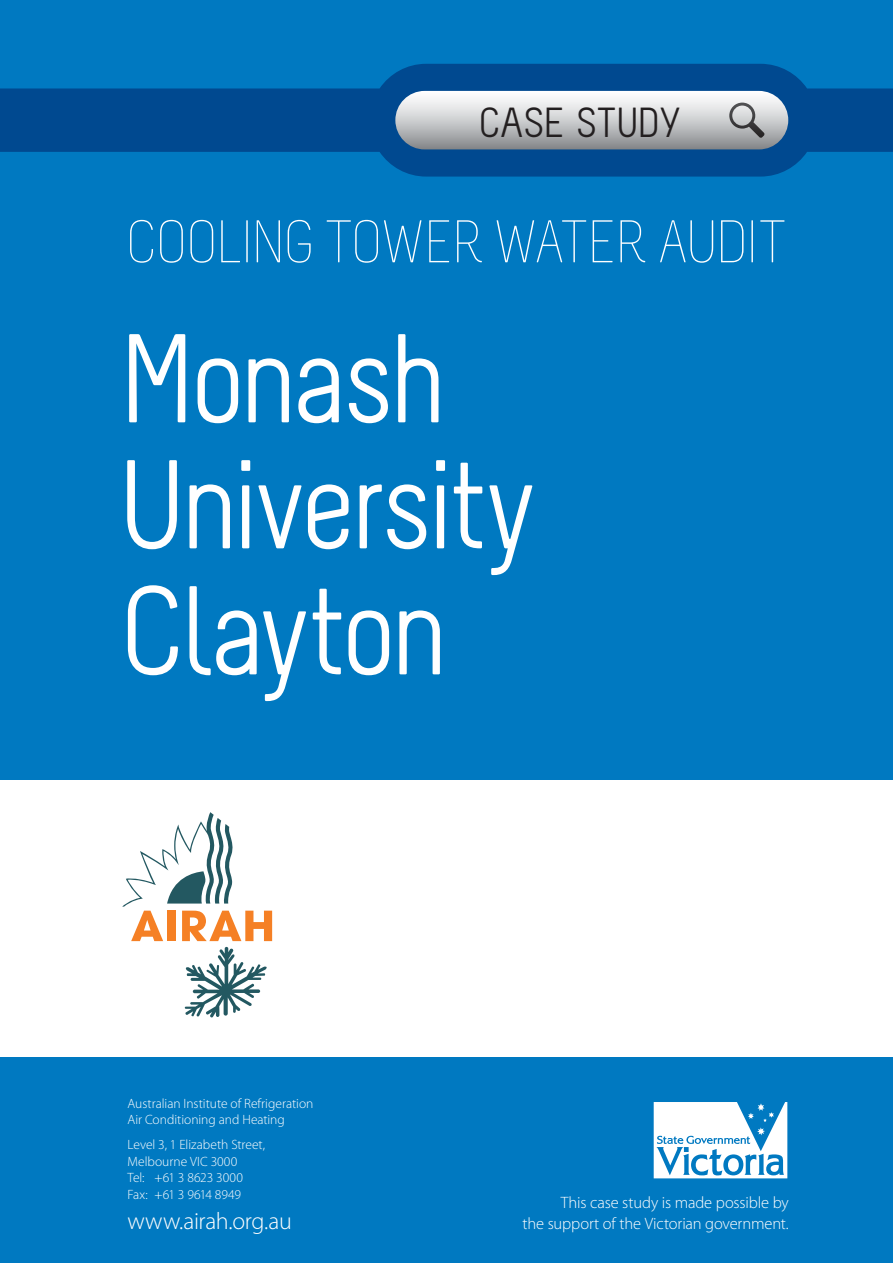
<style>
.page{position:relative;width:893px;height:1263px;background:#0079c1}
.page>*{position:absolute;margin:0;border:0;box-sizing:border-box;transform-origin:0 0}
.t1{font:126px/126px "Melbourne";letter-spacing:-.04em;color:#fff}
.t2{font:300 60px "Melbourne";letter-spacing:-.035em;color:#fff}
.t3{font:42px "Melbourne";letter-spacing:-.015em;color:#231f20}
.t4{font:300 24px "Myriad Pro";letter-spacing:-.02em;color:#fff}
.t5{font:300 16.5px/21px "Myriad Pro";letter-spacing:-.005em;color:#fff;text-align:right}
.t6{font:300 13.5px/16.5px "Myriad Pro";color:#fff}
</style>
<div class="page">
<svg style="left:0;top:64px;width:893px;height:113px;fill:#004990"></svg>
<div style="left:395px;top:91px;width:393px;height:58px;background:linear-gradient(to bottom,#fff,#8c8f92);border-radius:29px"></div>
<svg style="left:729px;top:103px;width:36px;height:35px"></svg>
<div style="left:0;top:780px;width:893px;height:277px;background:#fff"></div>
<svg style="left:185px;top:947px;width:82px;height:70px"></svg>
<svg style="left:122px;top:812px;width:150px;height:129px"></svg>
<svg style="left:654px;top:1102px;width:133px;height:76px"></svg>
<h3 class="t3" style="left:479px;top:100px;width:204px">CASE STUDY</h3>
<h2 class="t2" style="left:126px;top:210px;width:662px">COOLING TOWER WATER AUDIT</h2>
<h1 class="t1" style="left:119px;top:318px;width:419px">Monash<br>University<br>Clayton</h1>
<p class="t6" style="left:128px;top:1095px;width:187px">Australian Institute of Refrigeration<br>Air Conditioning and Heating</p>
<p class="t6" style="left:128px;top:1137px;width:139px">Level 3, 1 Elizabeth Street,<br>Melbourne VIC 3000<br>Tel: +61 3 8623 3000<br>Fax: +61 3 9614 8949</p>
<h3 class="t4" style="left:128px;top:1208px;width:166px">www.airah.org.au</h3>
<p class="t5" style="left:522px;top:1192px;width:268px">This case study is made possible by<br>the support of the Victorian government.</p>
</div>
